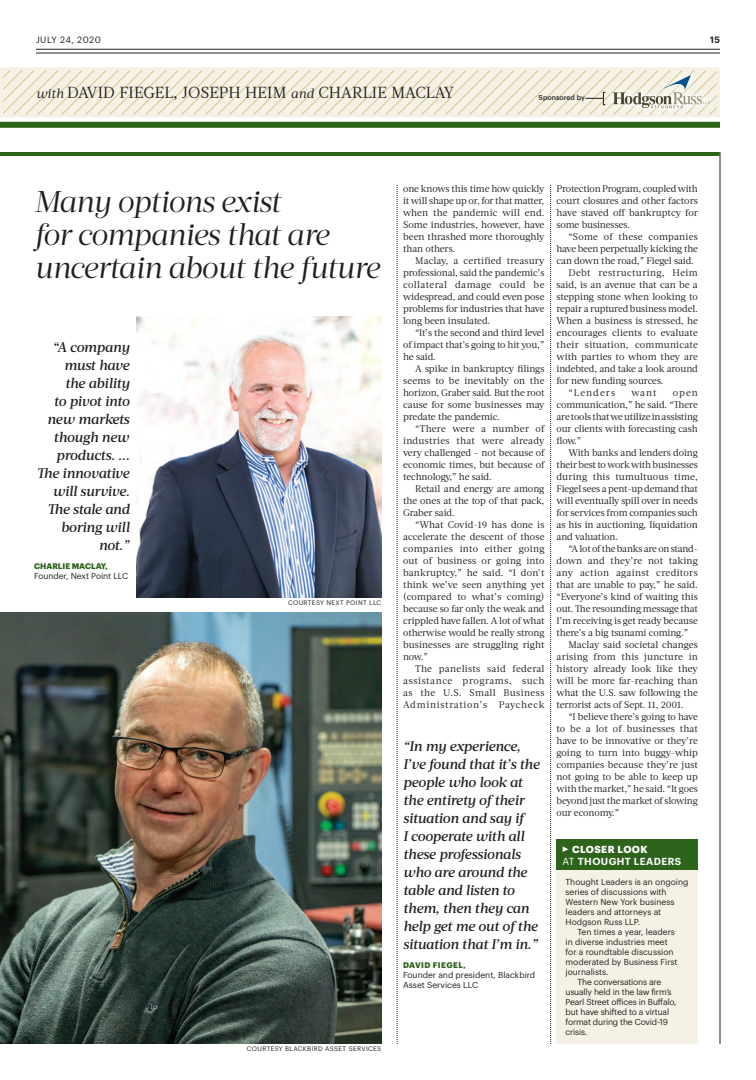
<style>
.page{position:relative;width:756px;height:1080px;background:#fff}
.page>*{position:absolute;margin:0;border:0;box-sizing:border-box;transform-origin:0 0}
.t1{font:italic 30px/33px "Acta Headline";letter-spacing:-.03em;color:#231f20}
.t2{font:16px "Acta";letter-spacing:.005em;color:#231f20}
.t3{font:italic 500 14px/18px "Acta";letter-spacing:-.02em;color:#231f20;text-align:right}
.t4{font:600 10px/12px "Graphik";letter-spacing:.04em;color:#fff}
.t5{font:9.7px/12px "Acta";letter-spacing:-.005em;color:#231f20;text-align:justify}
.t6{font:9.7px "Acta";letter-spacing:.025em;color:#231f20}
.t7{font:9.7px "Acta";letter-spacing:.015em;color:#231f20}
.t8{font:9.7px "Acta";letter-spacing:.035em;color:#231f20}
.t9{font:9.7px "Acta";letter-spacing:.02em;color:#231f20}
.t10{font:9.7px "Acta";letter-spacing:.04em;color:#231f20}
.t11{font:9.7px "Acta";letter-spacing:.11em;color:#231f20}
.t12{font:9px "Graphik";letter-spacing:.05em;color:#231f20}
.t13{font:600 9px "Graphik";color:#231f20}
.t14{font:8.5px/10px "Graphik";color:#231f20}
.t15{font:8.5px "Graphik";letter-spacing:-.02em;color:#231f20}
.t16{font:700 8px "Graphik";color:#2d631a}
.t17{font:700 8px "Graphik";letter-spacing:.055em;color:#2d631a}
.t18{font:500 7px "Graphik";letter-spacing:.005em;color:#231f20}
.t19{font:6.5px "Graphik";letter-spacing:.055em;color:#231f20}
.s1{font-style:italic;font-size:13px}
.s2{font-weight:700}
.s3{font-weight:400}
</style>
<div class="page">
<hr style="left:36px;top:49px;width:684px;height:1px;background:#231f20">
<hr style="left:36px;top:53px;width:684px;height:1px;background:#231f20">
<div style="left:0;top:122px;width:720px;height:6px;background:#2d631a"></div>
<svg style="left:0;top:67px;width:718px;height:50px;background:#efebda"></svg>
<hr style="left:0;top:152px;width:720px;height:4px;background:#2d631a">
<hr style="left:720px;top:152px;width:1px;height:892px;background:#231f20">
<div style="left:557px;top:870px;width:141px;height:174px;background:#f5f2e5"></div>
<div style="left:557px;top:840px;width:141px;height:30px;background:#2d631a"></div>
<img style="left:137px;top:317px;width:244px;height:281px">
<img style="left:0;top:612px;width:381px;height:432px">
<svg style="left:550px;top:185px;width:1px;height:859px"></svg>
<svg style="left:397px;top:185px;width:1px;height:859px"></svg>
<p class="t12" style="left:36px;top:33px;width:66px">JULY 24, 2020</p>
<p class="t13" style="left:710px;top:33px;width:11px">15</p>
<h2 class="t2" style="left:36px;top:84px;width:420px"><span class="s1">with</span> DAVID FIEGEL, JOSEPH HEIM <span class="s1">and</span> CHARLIE MACLAY</h2>
<p class="t18" style="left:539px;top:93px;width:48px">Sponsored by</p>
<h1 class="t1" style="left:34px;top:185px;width:347px">Many options exist<br>for companies that are uncertain about the future</h1>
<p class="t5" style="left:403px;top:183px;width:143px">one knows this time how quickly it will shape up or, for that matter, when the pandemic will end.<br>Some industries, however, have been thrashed more thoroughly than others.</p>
<p class="t5" style="left:403px;top:255px;width:143px;text-indent:12px">Maclay, a certified treasury professional, said the pandemic’s collateral damage could be widespread, and could even pose problems for industries that have long been insulated.</p>
<p class="t5" style="left:403px;top:327px;width:143px;text-indent:12px">“It’s the second and third level of impact that’s going to hit you,” he said.</p>
<p class="t5" style="left:403px;top:363px;width:143px;text-indent:12px">A spike in bankruptcy filings seems to be inevitably on the horizon, Graber said. But the root cause for some businesses may predate the pandemic.</p>
<p class="t5" style="left:403px;top:423px;width:143px;text-indent:12px">“There were a number of industries that were already very challenged – not because of economic times, but because of technology,” he said.</p>
<p class="t5" style="left:403px;top:483px;width:143px;text-indent:12px">Retail and energy are among the ones at the top of that pack, Graber said.</p>
<p class="t5" style="left:403px;top:519px;width:143px;text-indent:12px">“What Covid-19 has done is accelerate the descent of those companies into either going out of business or going into bankruptcy,” he said. “I don’t think we’ve seen anything yet (compared to what’s coming) because so far only the weak and crippled have fallen. A lot of what otherwise would be really strong businesses are struggling right now.”</p>
<p class="t5" style="left:403px;top:663px;width:143px;text-indent:12px">The panelists said federal assistance programs, such as the U.S. Small Business Administration’s Paycheck</p>
<h3 class="t3" style="left:37px;top:338px;width:94px">“A company must have<br>the ability<br>to pivot into new markets though new products. ...<br>The innovative will survive.<br>The stale and boring will not.”</h3>
<p class="t16" style="left:34px;top:560px;width:75px">CHARLIE MACLAY,</p>
<p class="t14" style="left:34px;top:570px;width:96px">Founder, Next Point LLC</p>
<p class="t19" style="left:288px;top:598px;width:95px">COURTESY NEXT POINT LLC</p>
<p class="t3" style="left:403px;top:737px;width:138px;text-align:left">“In my experience,<br>I’ve found that it’s the people who look at the entirety of their situation and say if<br>I cooperate with all these professionals who are around the table and listen to them, then they can help get me out of the situation that I’m in.”</p>
<p class="t17" style="left:403px;top:959px;width:64px">DAVID FIEGEL,</p>
<p class="t14" style="left:403px;top:969px;width:134px">Founder and president, Blackbird<br>Asset Services LLC</p>
<p class="t19" style="left:247px;top:1044px;width:136px">COURTESY BLACKBIRD ASSET SERVICES</p>
<p class="t5" style="left:557px;top:183px;width:143px">Protection Program, coupled with court closures and other factors have staved off bankruptcy for some businesses.</p>
<p class="t6" style="left:569px;top:231px;width:131px">“Some of these companies</p>
<p class="t5" style="left:557px;top:243px;width:143px">have been perpetually kicking the</p>
<p class="t5" style="left:557px;top:255px;width:139px">can down the road,” Fiegel said.</p>
<p class="t10" style="left:569px;top:267px;width:131px">Debt restructuring, Heim</p>
<p class="t5" style="left:557px;top:279px;width:143px">said, is an avenue that can be a</p>
<p class="t5" style="left:557px;top:291px;width:143px">stepping stone when looking to</p>
<p class="t5" style="left:557px;top:303px;width:143px">repair a ruptured business model.</p>
<p class="t5" style="left:557px;top:315px;width:143px">When a business is stressed, he</p>
<p class="t5" style="left:557px;top:327px;width:143px">encourages clients to evaluate</p>
<p class="t6" style="left:557px;top:339px;width:143px">their situation, communicate</p>
<p class="t5" style="left:557px;top:351px;width:143px">with parties to whom they are</p>
<p class="t5" style="left:557px;top:363px;width:143px">indebted, and take a look around</p>
<p class="t5" style="left:557px;top:375px;width:109px">for new funding sources.</p>
<p class="t11" style="left:569px;top:387px;width:48px">“Lenders</p>
<p class="t5" style="left:631px;top:387px;width:27px">want</p>
<p class="t5" style="left:557px;top:387px;width:143px;text-indent:116px">open communication,” he said. “There are tools that we utilize in assisting our clients with forecasting cash flow.”</p>
<p class="t5" style="left:557px;top:447px;width:143px;text-indent:12px">With banks and lenders doing their best to work with businesses during this tumultuous time, Fiegel sees a pent-up demand that will eventually spill over in needs for services from companies such as his in auctioning, liquidation and valuation.</p>
<p class="t5" style="left:569px;top:543px;width:131px">“A lot of the banks are on stand-</p>
<p class="t7" style="left:557px;top:555px;width:143px">down and they’re not taking</p>
<p class="t8" style="left:557px;top:567px;width:143px">any action against creditors</p>
<p class="t5" style="left:557px;top:579px;width:143px">that are unable to pay,” he said.</p>
<p class="t5" style="left:557px;top:591px;width:143px">“Everyone’s kind of waiting this</p>
<p class="t5" style="left:557px;top:603px;width:143px">out. The resounding message that</p>
<p class="t5" style="left:557px;top:615px;width:143px">I’m receiving is get ready because</p>
<p class="t5" style="left:557px;top:627px;width:133px">there’s a big tsunami coming.”</p>
<p class="t5" style="left:569px;top:639px;width:131px">Maclay said societal changes</p>
<p class="t9" style="left:557px;top:651px;width:143px">arising from this juncture in</p>
<p class="t5" style="left:557px;top:663px;width:143px">history already look like they</p>
<p class="t5" style="left:557px;top:675px;width:143px">will be more far-reaching than</p>
<p class="t5" style="left:557px;top:687px;width:143px">what the U.S. saw following the</p>
<p class="t5" style="left:557px;top:699px;width:129px">terrorist acts of Sept. 11, 2001.</p>
<p class="t5" style="left:569px;top:711px;width:131px">“I believe there’s going to have</p>
<p class="t7" style="left:557px;top:723px;width:143px">to be a lot of businesses that</p>
<p class="t5" style="left:557px;top:735px;width:143px">have to be innovative or they’re</p>
<p class="t5" style="left:557px;top:747px;width:143px">going to turn into buggy-whip</p>
<p class="t5" style="left:557px;top:759px;width:143px">companies because they’re just</p>
<p class="t5" style="left:557px;top:771px;width:143px">not going to be able to keep up</p>
<p class="t5" style="left:557px;top:783px;width:143px">with the market,” he said. “It goes</p>
<p class="t5" style="left:557px;top:795px;width:143px">beyond just the market of slowing</p>
<p class="t5" style="left:557px;top:807px;width:64px">our economy.”</p>
<p class="t4" style="left:563px;top:842px;width:120px;text-indent:10px"><span class="s2">CLOSER LOOK<br></span><span class="s3">AT</span> THOUGHT LEADERS</p>
<p class="t14" style="left:566px;top:876px;width:124px">Thought Leaders is an ongoing</p>
<p class="t14" style="left:566px;top:886px;width:103px">series of discussions with</p>
<p class="t14" style="left:566px;top:896px;width:111px">Western New York business</p>
<p class="t14" style="left:566px;top:906px;width:97px">leaders and attorneys at</p>
<p class="t14" style="left:566px;top:916px;width:76px">Hodgson Russ LLP.</p>
<p class="t14" style="left:578px;top:926px;width:99px">Ten times a year, leaders</p>
<p class="t14" style="left:566px;top:936px;width:104px">in diverse industries meet</p>
<p class="t14" style="left:566px;top:946px;width:110px">for a roundtable discussion</p>
<p class="t14" style="left:566px;top:956px;width:114px">moderated by Business First</p>
<p class="t14" style="left:566px;top:966px;width:45px">journalists.</p>
<p class="t15" style="left:578px;top:975px;width:85px">The conversations are</p>
<p class="t15" style="left:566px;top:985px;width:108px">usually held in the law firm’s</p>
<p class="t15" style="left:566px;top:995px;width:113px">Pearl Street offices in Buffalo,</p>
<p class="t15" style="left:566px;top:1005px;width:105px">but have shifted to a virtual</p>
<p class="t15" style="left:566px;top:1015px;width:104px">format during the Covid-19</p>
<p class="t14" style="left:566px;top:1026px;width:23px">crisis.</p>
</div>
